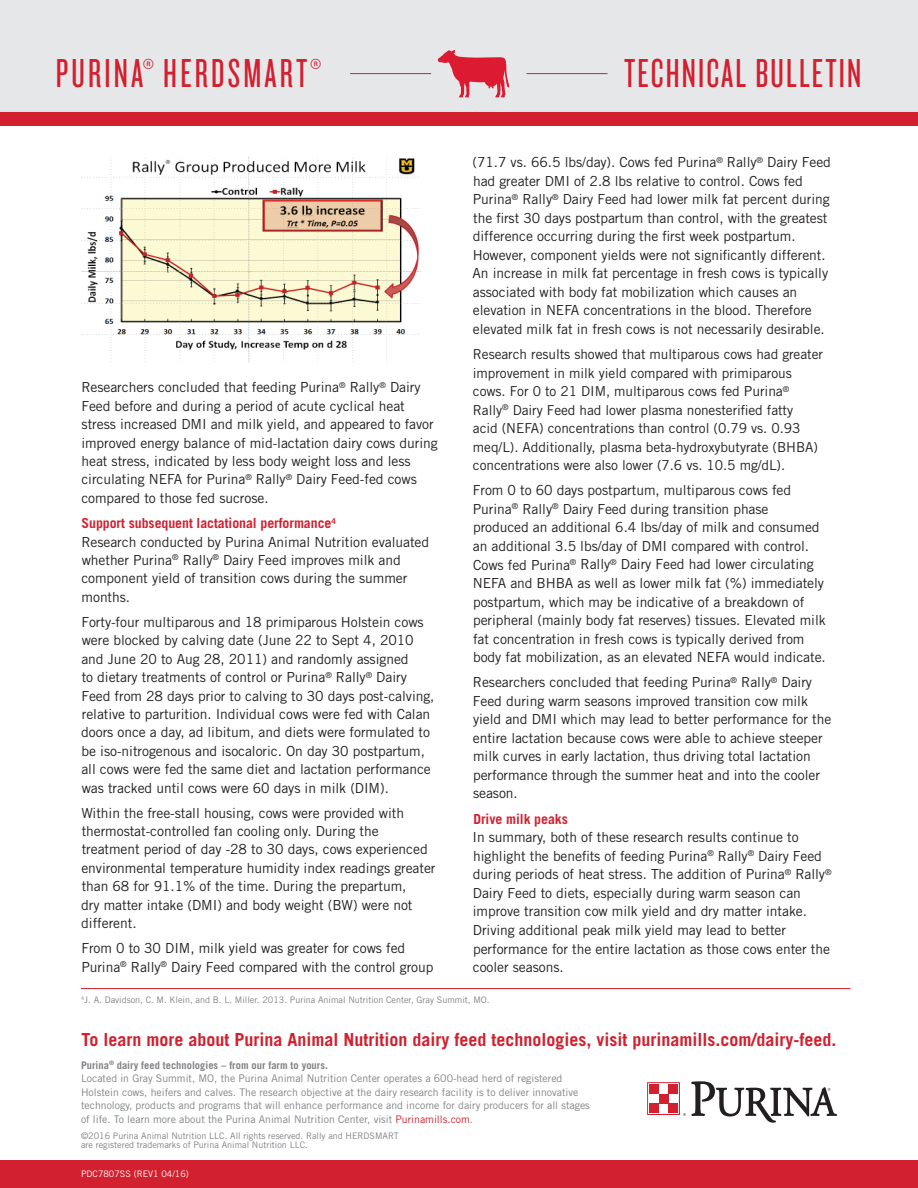
<style>
.page{position:relative;width:918px;height:1188px;background:#fff}
.page>*{position:absolute;margin:0;border:0;box-sizing:border-box;transform-origin:0 0}
.t1{font:42px "Knockout HTF27 Junior Bantamwt";letter-spacing:.075em;color:#d2202f}
.t2{font:42px "Knockout HTF27 Junior Bantamwt";letter-spacing:.05em;color:#d2202f}
.t3{font:700 18px "Trade Gothic";color:#d2202f}
.t4{font:13.8px/18.5px "Trade Gothic";letter-spacing:-.005em;color:#231f20}
.t5{font:700 13.8px "Trade Gothic";letter-spacing:-.005em;color:#d2202f}
.t6{font:13.65px/18.5px "Trade Gothic";letter-spacing:-.005em;color:#231f20}
.t7{font:10.5px/13.5px "Trade Gothic";color:#808285}
.t8{font:9px/9.8px "Trade Gothic";color:#808285}
.t9{font:9px "Trade Gothic";color:#fff}
.s1{font-size:13.8px}
.s2{font-weight:700;color:#d2202f}
.s3{font-weight:700}
.s4{color:#d2202f}
</style>
<div class="page">
<div style="left:0;top:0;width:918px;height:112px;background:#e6e7e9"></div>
<div style="left:0;top:1160px;width:918px;height:28px;background:#d2202f"></div>
<svg style="left:438px;top:50px;width:72px;height:47px"></svg>
<hr style="left:350px;top:73px;width:81px;height:1px;background:#d2202f">
<hr style="left:527px;top:73px;width:81px;height:1px;background:#d2202f">
<div style="left:0;top:112px;width:918px;height:14px;background:#d2202f"></div>
<svg style="left:647px;top:1081px;width:190px;height:42px"></svg>
<div style="left:649px;top:1085px;width:10px;height:9px;background:#d2202f"></div>
<div style="left:668px;top:1085px;width:10px;height:9px;background:#d2202f"></div>
<div style="left:659px;top:1094px;width:9px;height:9px;background:#d2202f"></div>
<div style="left:649px;top:1103px;width:10px;height:10px;background:#d2202f"></div>
<div style="left:668px;top:1103px;width:10px;height:10px;background:#d2202f"></div>
<img style="left:81px;top:157px;width:339px;height:206px">
<hr style="left:81px;top:988px;width:769px;height:1px;background:#d2202f">
<h1 class="t1" style="left:56px;top:53px;width:267px">PURINA<sup>®</sup> HERDSMART<sup>®</sup></h1>
<h1 class="t2" style="left:624px;top:53px;width:239px">TECHNICAL BULLETIN</h1>
<p class="t4" style="left:472px;top:153px;width:360px">(71.7 vs. 66.5 lbs/day). Cows fed Purina<sup>®</sup> Rally<sup>®</sup> Dairy Feed had greater DMI of 2.8 lbs relative to control. Cows fed Purina<sup>®</sup> Rally<sup>®</sup> Dairy Feed had lower milk fat percent during the first 30 days postpartum than control, with the greatest difference occurring during the first week postpartum.<br>However, component yields were not significantly different.<br>An increase in milk fat percentage in fresh cows is typically associated with body fat mobilization which causes an elevation in NEFA concentrations in the blood. Therefore elevated milk fat in fresh cows is not necessarily desirable.</p>
<p class="t6" style="left:473px;top:345px;width:352px">Research results showed that multiparous cows had greater improvement in milk yield compared with primiparous cows. For 0 to 21 DIM, multiparous cows fed <span class="s1">Purina</span><sup>® </sup>Rally<sup>®</sup> Dairy Feed had lower plasma nonesterified fatty<br>acid (NEFA) concentrations than control (0.79 vs. 0.93 meq/L). Additionally, plasma beta-hydroxybutyrate (BHBA) concentrations were also lower (7.6 vs. 10.5 mg/dL).</p>
<p class="t4" style="left:473px;top:481px;width:354px">From 0 to 60 days postpartum, multiparous cows fed Purina<sup>®</sup> Rally<sup>®</sup> Dairy Feed during transition phase produced an additional 6.4 lbs/day of milk and consumed an additional 3.5 lbs/day of DMI compared with control.<br>Cows fed Purina<sup>®</sup> Rally<sup>®</sup> Dairy Feed had lower circulating NEFA and BHBA as well as lower milk fat (%) immediately postpartum, which may be indicative of a breakdown of peripheral (mainly body fat reserves) tissues. Elevated milk fat concentration in fresh cows is typically derived from body fat mobilization, as an elevated NEFA would indicate.</p>
<p class="t4" style="left:473px;top:673px;width:360px">Researchers concluded that feeding Purina<sup>®</sup> Rally<sup>®</sup> Dairy Feed during warm seasons improved transition cow milk yield and DMI which may lead to better performance for the entire lactation because cows were able to achieve steeper milk curves in early lactation, thus driving total lactation performance through the summer heat and into the cooler season.</p>
<p class="t5" style="left:473px;top:811px;width:96px">Drive milk peaks</p>
<p class="t4" style="left:473px;top:828px;width:361px">In summary, both of these research results continue to highlight the benefits of feeding Purina<sup>®</sup> Rally<sup>®</sup> Dairy Feed during periods of heat stress. The addition of Purina<sup>®</sup> Rally<sup>® </sup>Dairy Feed to diets, especially during warm season can improve transition cow milk yield and dry matter intake.<br>Driving additional peak milk yield may lead to better performance for the entire lactation as those cows enter the cooler seasons.</p>
<p class="t8" style="left:81px;top:995px;width:410px"><sup>4</sup>J. A. Davidson, C. M. Klein, and B. L. Miller. 2013. Purina Animal Nutrition Center, Gray Summit, MO.</p>
<h2 class="t3" style="left:82px;top:1029px;width:756px">To learn more about Purina Animal Nutrition dairy feed technologies, visit purinamills.com/dairy-feed.</h2>
<p class="t4" style="left:81px;top:378px;width:358px">Researchers concluded that feeding Purina<sup>®</sup> Rally<sup>®</sup> Dairy Feed before and during a period of acute cyclical heat stress increased DMI and milk yield, and appeared to favor improved energy balance of mid-lactation dairy cows during heat stress, indicated by less body weight loss and less circulating NEFA for Purina<sup>®</sup> Rally<sup>®</sup> Dairy Feed-fed cows compared to those fed sucrose.</p>
<p class="t4" style="left:81px;top:514px;width:349px"><span class="s2">Support subsequent lactational performance</span><sup>4<br></sup>Research conducted by Purina Animal Nutrition evaluated whether Purina<sup>®</sup> Rally<sup>®</sup> Dairy Feed improves milk and component yield of transition cows during the summer months.</p>
<p class="t4" style="left:81px;top:613px;width:355px">Forty-four multiparous and 18 primiparous Holstein cows were blocked by calving date (June 22 to Sept 4, 2010 and June 20 to Aug 28, 2011) and randomly assigned<br>to dietary treatments of control or Purina<sup>®</sup> Rally<sup>®</sup> Dairy Feed from 28 days prior to calving to 30 days post-calving, relative to parturition. Individual cows were fed with Calan doors once a day, ad libitum, and diets were formulated to be iso-nitrogenous and isocaloric. On day 30 postpartum, all cows were fed the same diet and lactation performance was tracked until cows were 60 days in milk (DIM).</p>
<p class="t4" style="left:81px;top:803px;width:356px">Within the free-stall housing, cows were provided with thermostat-controlled fan cooling only. During the treatment period of day -28 to 30 days, cows experienced environmental temperature humidity index readings greater than 68 for 91.1% of the time. During the prepartum,<br>dry matter intake (DMI) and body weight (BW) were not different.</p>
<p class="t4" style="left:81px;top:939px;width:354px">From 0 to 30 DIM, milk yield was greater for cows fed<br>Purina<sup>®</sup> Rally<sup>®</sup> Dairy Feed compared with the control group</p>
<p class="t7" style="left:81px;top:1058px;width:510px"><span class="s3">Purina</span><sup>®</sup> <span class="s3">dairy feed technologies – from our farm to yours.<br></span>Located in Gray Summit, MO, the Purina Animal Nutrition Center operates a 600-head herd of registered Holstein cows, heifers and calves. The research objective at the dairy research facility is to deliver innovative technology, products and programs that will enhance performance and income for dairy producers for all stages of life. To learn more about the Purina Animal Nutrition Center, visit <span class="s4">Purinamills.com</span>.</p>
<p class="t8" style="left:81px;top:1130px;width:319px">©2016 Purina Animal Nutrition LLC. All rights reserved. Rally and HERDSMART are registered trademarks of Purina Animal Nutrition LLC.</p>
<p class="t9" style="left:81px;top:1169px;width:109px">PDC7807SS (REV1 04/16)</p>
</div>
